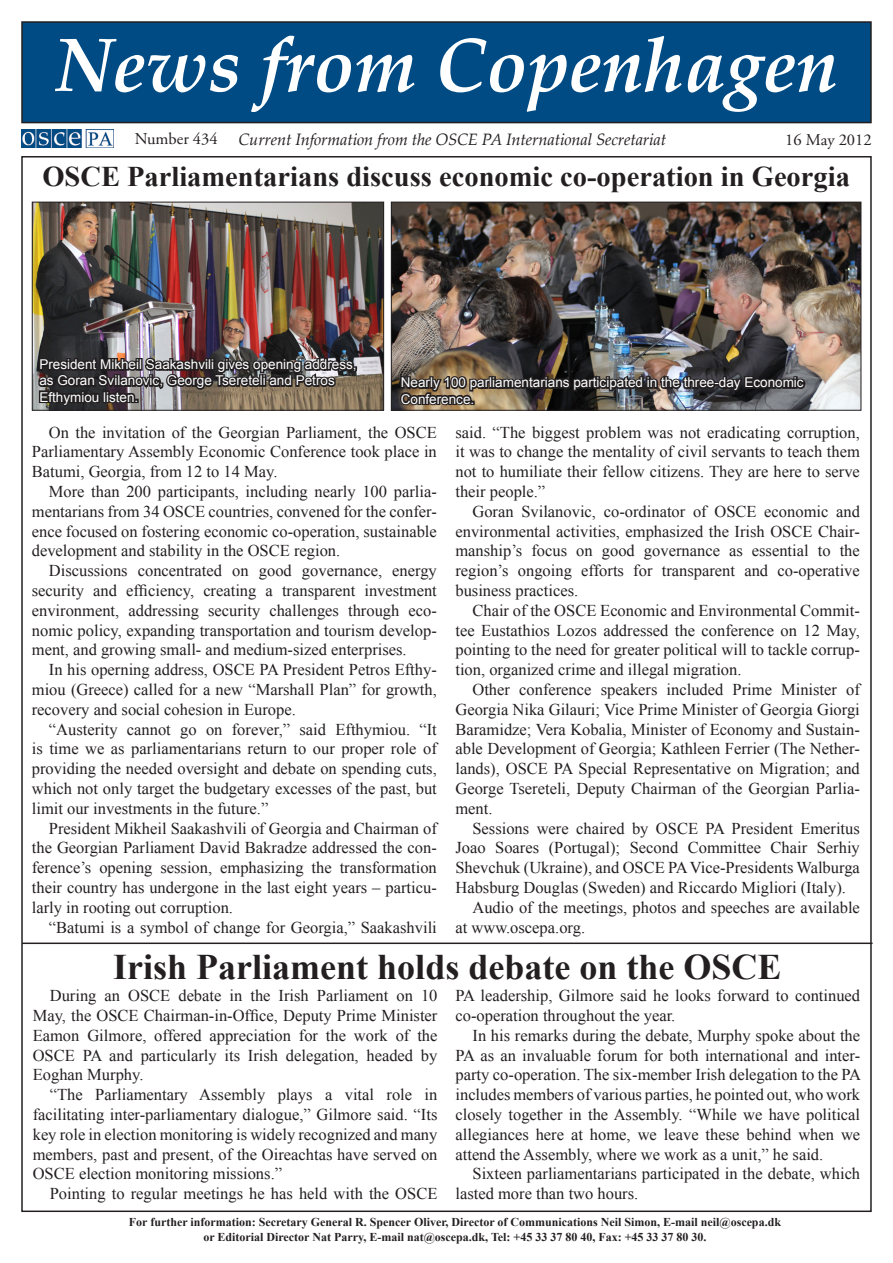
<style>
.page{position:relative;width:893px;height:1263px;background:#fff}
.page>*{position:absolute;margin:0;border:0;box-sizing:border-box;transform-origin:0 0}
.t1{font:italic 700 75.3px "Palatino Linotype";color:#fff}
.t2{font:700 36px "Times New Roman";color:#231f20}
.t3{font:700 28.5px "Times New Roman";color:#231f20}
.Body_text{font:16.5px/19.8px "Times New Roman";color:#231f20;text-align:justify}
.t4{font:italic 16.5px "Palatino Linotype";letter-spacing:-.01em;color:#231f20}
.t5{font:16.5px "Adobe Garamond Pro";color:#231f20}
.t6{font:13.5px/16.2px "Arial";color:#fff}
.t7{font:700 12px/14.4px "Times New Roman";color:#231f20;text-align:center}
</style>
<div class="page">
<div style="left:22px;top:22px;width:849px;height:101px;background:#004b84"></div>
<div style="left:21px;top:21px;width:851px;height:102px;border:1px solid #231f20"></div>
<img style="left:34px;top:204px;width:348px;height:204px">
<div style="left:32px;top:202px;width:352px;height:208px;border:1px solid #231f20"></div>
<img style="left:21px;top:129px;width:92px;height:19px">
<hr style="left:22px;top:942px;width:851px;height:2px;background:#231f20">
<img style="left:36px;top:343px;width:324px;height:68px">
<img style="left:393px;top:204px;width:466px;height:204px">
<div style="left:391px;top:202px;width:470px;height:208px;border:1px solid #231f20"></div>
<img style="left:398px;top:370px;width:409px;height:39px">
<p class="t1" style="left:55px;top:12px;width:784px">News from Copenhagen</p>
<p class="t5" style="left:135px;top:129px;width:84px">Number 434</p>
<p class="t4" style="left:238px;top:128px;width:429px">Current Information from the OSCE PA International Secretariat</p>
<p class="t5" style="left:785px;top:130px;width:88px">16 May 2012</p>
<p class="t3" style="left:42px;top:157px;width:809px">OSCE Parliamentarians discuss economic co-operation in Georgia</p>
<p class="t6" style="left:39px;top:356px;width:319px">President Mikheil Saakashvili gives opening address, as Goran Svilanovic, George Tsereteli and Petros<br>Efthymiou listen.</p>
<p class="t6" style="left:401px;top:375px;width:404px">Nearly 100 parliamentarians participated in the three-day Economic<br>Conference.</p>
<p class="Body_text" style="left:32px;top:422px;width:407px;text-indent:17px">On the invitation of the Georgian Parliament, the OSCE Parliamentary Assembly Economic Conference took place in Batumi, Georgia, from 12 to 14 May.</p>
<p class="Body_text" style="left:32px;top:481px;width:407px;text-indent:17px">More than 200 participants, including nearly 100 parlia&shy;mentarians from 34 OSCE countries, convened for the confer&shy;ence focused on fostering economic co-operation, sustainable development and stability in the OSCE region.</p>
<p class="Body_text" style="left:32px;top:560px;width:407px;text-indent:17px">Discussions concentrated on good governance, energy security and efficiency, creating a transparent investment environment, addressing security challenges through eco&shy;nomic policy, expanding transportation and tourism develop&shy;ment, and growing small- and medium-sized enterprises.</p>
<p class="Body_text" style="left:32px;top:659px;width:407px;text-indent:17px">In his operning address, OSCE PA President Petros Efthy&shy;miou (Greece) called for a new “Marshall Plan” for growth, recovery and social cohesion in Europe.</p>
<p class="Body_text" style="left:32px;top:719px;width:407px;text-indent:17px">“Austerity cannot go on forever,” said Efthymiou. “It is time we as parliamentarians return to our proper role of providing the needed oversight and debate on spending cuts, which not only target the budgetary excesses of the past, but limit our investments in the future.”</p>
<p class="Body_text" style="left:32px;top:818px;width:407px;text-indent:17px">President Mikheil Saakashvili of Georgia and Chairman of the Georgian Parliament David Bakradze addressed the con&shy;ference’s opening session, emphasizing the transformation their country has undergone in the last eight years – particu&shy;larly in rooting out corruption.</p>
<p class="Body_text" style="left:49px;top:917px;width:390px">“Batumi is a symbol of change for Georgia,” Saakashvili</p>
<p class="Body_text" style="left:455px;top:422px;width:406px">said. “The biggest problem was not eradicating corruption, it was to change the mentality of civil servants to teach them not to humiliate their fellow citizens. They are here to serve their people.”</p>
<p class="Body_text" style="left:455px;top:501px;width:406px;text-indent:17px">Goran Svilanovic, co-ordinator of OSCE economic and environmental activities, emphasized the Irish OSCE Chair&shy;manship’s focus on good governance as essential to the region’s ongoing efforts for transparent and co-operative business practices.</p>
<p class="Body_text" style="left:455px;top:600px;width:406px;text-indent:17px">Chair of the OSCE Economic and Environmental Commit&shy;tee Eustathios Lozos addressed the conference on 12 May, pointing to the need for greater political will to tackle corrup&shy;tion, organized crime and illegal migration.</p>
<p class="Body_text" style="left:455px;top:679px;width:406px;text-indent:17px">Other conference speakers included Prime Minister of Georgia Nika Gilauri; Vice Prime Minister of Georgia Giorgi Baramidze; Vera Kobalia, Minister of Economy and Sustain&shy;able Development of Georgia; Kathleen Ferrier (The Nether&shy;lands), OSCE PA Special Representative on Migration; and George Tsereteli, Deputy Chairman of the Georgian Parlia&shy;ment.</p>
<p class="Body_text" style="left:455px;top:818px;width:406px;text-indent:17px">Sessions were chaired by OSCE PA President Emeritus Joao Soares (Portugal); Second Committee Chair Serhiy Shevchuk (Ukraine), and OSCE PA Vice-Presidents Walburga Habsburg Douglas (Sweden) and Riccardo Migliori (Italy).</p>
<p class="Body_text" style="left:455px;top:897px;width:406px;text-indent:17px">Audio of the meetings, photos and speeches are available at www.oscepa.org.</p>
<p class="t2" style="left:113px;top:942px;width:670px">Irish Parliament holds debate on the OSCE</p>
<p class="Body_text" style="left:33px;top:985px;width:406px;text-indent:17px">During an OSCE debate in the Irish Parliament on 10<br>May, the OSCE Chairman-in-Office, Deputy Prime Minister Eamon Gilmore, offered appreciation for the work of the OSCE PA and particularly its Irish delegation, headed by Eoghan Murphy.</p>
<p class="Body_text" style="left:33px;top:1084px;width:406px;text-indent:17px">“The Parliamentary Assembly plays a vital role in facilitating inter-parliamentary dialogue,” Gilmore said. “Its key role in election monitoring is widely recognized and many members, past and present, of the Oireachtas have served on OSCE election monitoring missions.”</p>
<p class="Body_text" style="left:50px;top:1183px;width:389px">Pointing to regular meetings he has held with the OSCE</p>
<p class="Body_text" style="left:455px;top:985px;width:406px">PA leadership, Gilmore said he looks forward to continued co-operation throughout the year.</p>
<p class="Body_text" style="left:455px;top:1025px;width:407px;text-indent:17px">In his remarks during the debate, Murphy spoke about the PA as an invaluable forum for both international and inter&shy;party co-operation. The six-member Irish delegation to the PA includes members of various parties, he pointed out, who work closely together in the Assembly. “While we have political allegiances here at home, we leave these behind when we attend the Assembly, where we work as a unit,” he said.</p>
<p class="Body_text" style="left:455px;top:1164px;width:406px;text-indent:17px">Sixteen parliamentarians participated in the debate, which lasted more than two hours.</p>
<p class="t7" style="left:129px;top:1215px;width:653px">For further information: Secretary General R. Spencer Oliver, Director of Communications Neil Simon, E-mail neil@oscepa.dk or Editorial Director Nat Parry, E-mail nat@oscepa.dk, Tel: +45 33 37 80 40, Fax: +45 33 37 80 30.</p>
</div>
